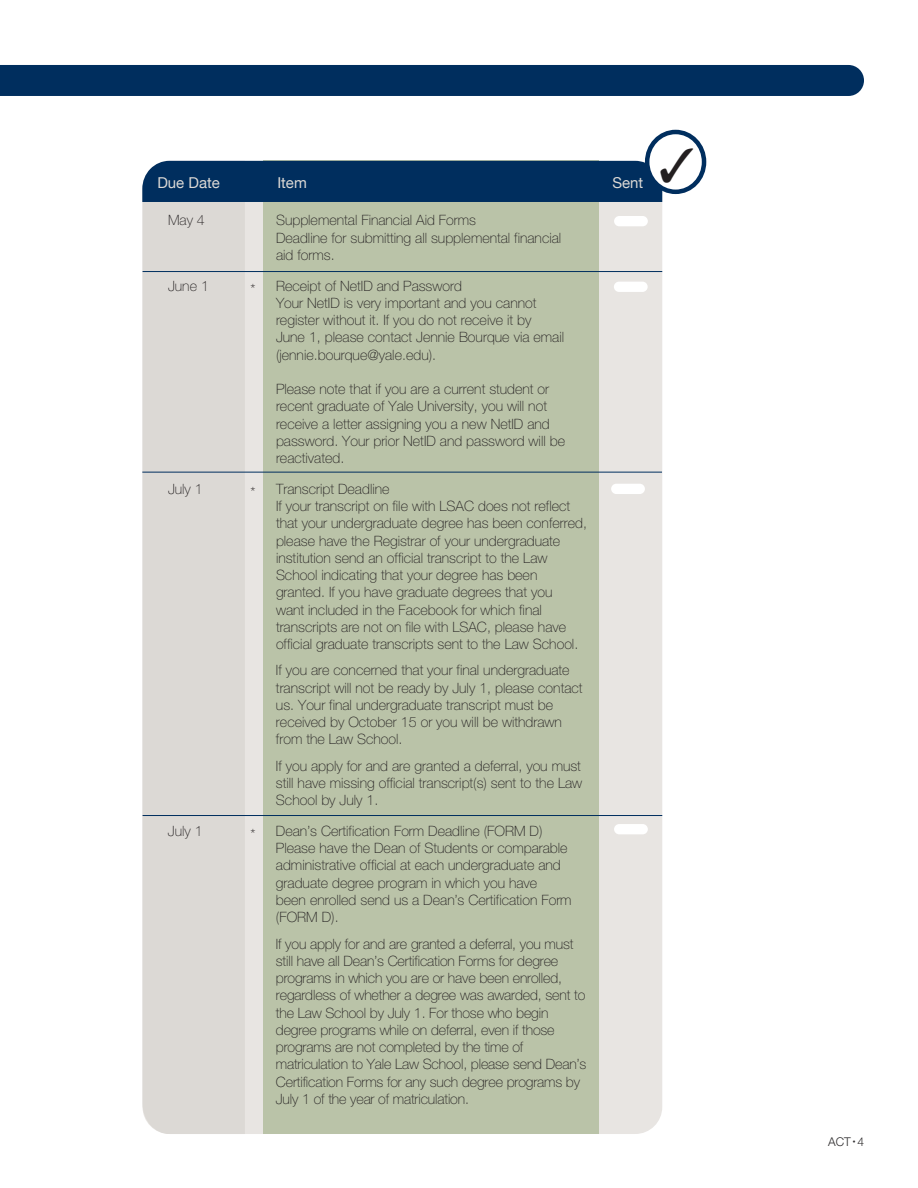
<style>
.page{position:relative;width:918px;height:1188px;background:#fff}
.page>*{position:absolute;margin:0;border:0;box-sizing:border-box;transform-origin:0 0}
.t1{font:15px "Helvetica Neue";color:#dcd9d5}
.t2{font:100 14.25px/17.2px "Helvetica Neue LT Std";color:#231f20}
.t3{font:300 12px "Helvetica Neue";color:#312f30}
.s1{font-weight:700}
</style>
<div class="page">
<div style="left:0;top:65px;width:864px;height:31px;background:#002e5e"></div>
<div style="left:143px;top:161px;width:519px;height:973px;background:#e8e5e2;border-radius:27px"></div>
<div style="left:264px;top:161px;width:335px;height:973px;background:#bac3a8"></div>
<div style="left:143px;top:202px;width:102px;height:932px;background:#dcd9d5"></div>
<svg style="left:647px;top:132px;width:57px;height:60px"></svg>
<div style="left:645px;top:130px;width:61px;height:64px;border:4px solid #002e5e;border-radius:50%"></div>
<hr style="left:143px;top:815px;width:519px;height:1px;background:#002e5e">
<div style="left:614px;top:216px;width:34px;height:10px;background:#fff;border-radius:5px"></div>
<div style="left:611px;top:484px;width:34px;height:10px;background:#fff;border-radius:5px"></div>
<hr style="left:143px;top:271px;width:519px;height:1px;background:#002e5e">
<div style="left:614px;top:282px;width:34px;height:10px;background:#fff;border-radius:5px"></div>
<div style="left:614px;top:824px;width:34px;height:10px;background:#fff;border-radius:5px"></div>
<hr style="left:142px;top:472px;width:520px;height:1px;background:#002e5e">
<svg style="left:142px;top:148px;width:551px;height:54px"></svg>
<p class="t1" style="left:157px;top:172px;width:64px">Due Date</p>
<p class="t1" style="left:277px;top:172px;width:31px">Item</p>
<p class="t1" style="left:612px;top:172px;width:32px">Sent</p>
<p class="t2" style="left:168px;top:212px;width:38px">May 4</p>
<p class="t2" style="left:276px;top:212px;width:287px">Supplemental Financial Aid Forms<br>Deadline for submitting all supplemental financial aid forms.</p>
<p class="t2" style="left:168px;top:277px;width:42px">June 1</p>
<p class="t2" style="left:276px;top:277px;width:290px;text-indent:-25px">* Receipt of NetID and Password<br>Your NetID is very important and you cannot register without it. If you do not receive it by<br>June 1, please contact Jennie Bourque via email (jennie.bourque@yale.edu).</p>
<p class="t2" style="left:276px;top:380px;width:291px">Please note that if you are a current student or recent graduate of Yale University, you will not receive a letter assigning you a new NetID and password. Your prior NetID and password will be reactivated.</p>
<p class="t2" style="left:168px;top:480px;width:36px">July 1</p>
<p class="t2" style="left:276px;top:480px;width:313px;text-indent:-25px">* Transcript Deadline<br>If your transcript on file with LSAC does not reflect that your undergraduate degree has been conferred, please have the Registrar of your undergraduate institution send an official transcript to the Law School indicating that your degree has been granted. If you have graduate degrees that you<br>want included in the Facebook for which final transcripts are not on file with LSAC, please have official graduate transcripts sent to the Law School.</p>
<p class="t2" style="left:276px;top:662px;width:308px">If you are concerned that your final undergraduate transcript will not be ready by July 1, please contact us. Your final undergraduate transcript must be received by October 15 or you will be withdrawn from the Law School.</p>
<p class="t2" style="left:276px;top:757px;width:308px;text-align:justify">If you apply for and are granted a deferral, you must still have missing official transcript(s) sent to the Law School by July 1.</p>
<p class="t2" style="left:168px;top:822px;width:36px">July 1</p>
<p class="t2" style="left:276px;top:822px;width:297px;text-indent:-25px">* Dean’s Certification Form Deadline (FORM D)<br>Please have the Dean of Students or comparable administrative official at each undergraduate and graduate degree program in which you have<br>been enrolled send us a Dean’s Certification Form (FORM D).</p>
<p class="t2" style="left:276px;top:935px;width:312px">If you apply for and are granted a deferral, you must still have all Dean’s Certification Forms for degree programs in which you are or have been enrolled, regardless of whether a degree was awarded, sent to the Law School by July 1. For those who begin degree programs while on deferral, even if those programs are not completed by the time of matriculation to Yale Law School, please send Dean’s Certification Forms for any such degree programs by July 1 of the year of matriculation.</p>
<p class="t3" style="left:828px;top:1132px;width:37px">ACT<span class="s1">·</span>4</p>
</div>
